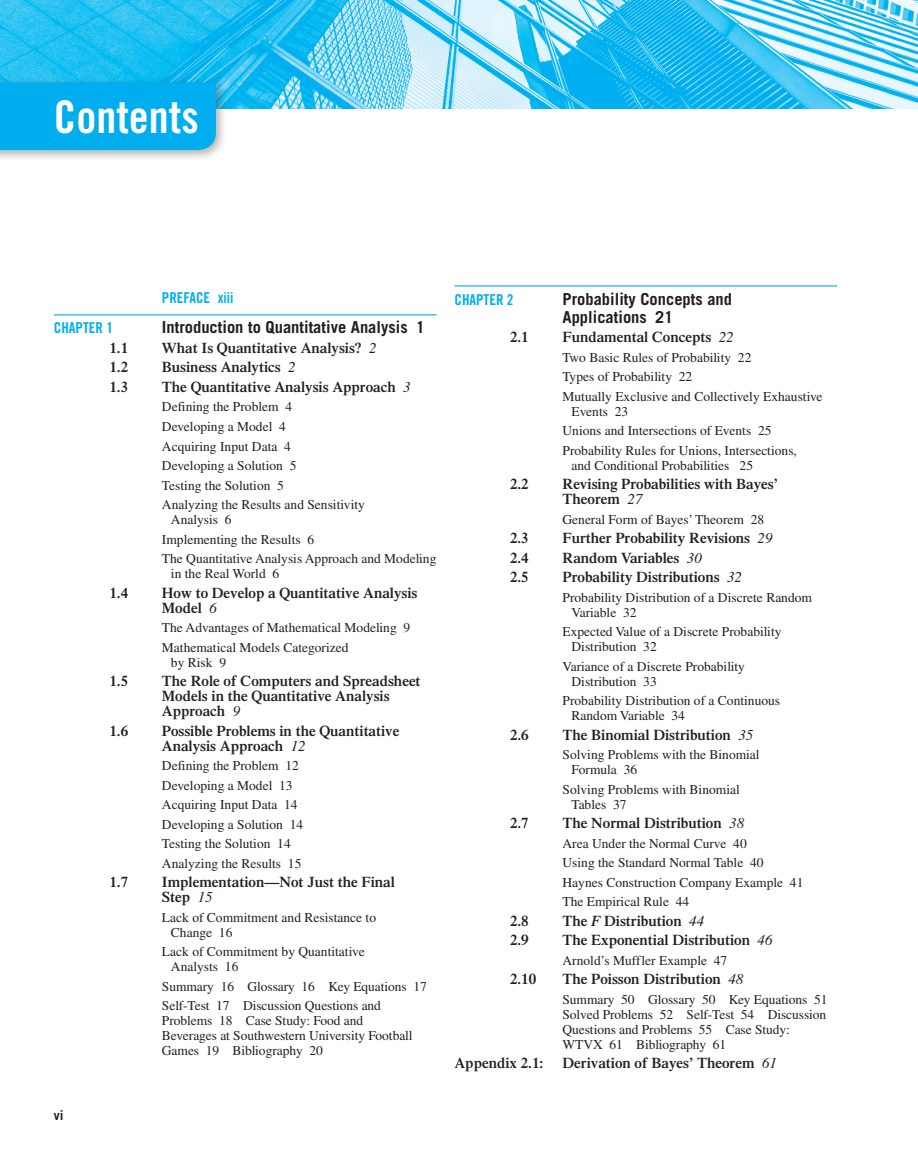
<style>
.page{position:relative;width:918px;height:1175px;background:#fff}
.page>*{position:absolute;margin:0;border:0;box-sizing:border-box;transform-origin:0 0}
.t1{font:45px "Trade Gothic LT Pro Bd Cn 20";color:#fff}
.t2{font:700 16.5px/18px "Trade Gothic LT Pro";color:#231f20}
.t3{font:600 15px/15px "Times LT Pro";color:#231f20}
.t4{font:15px "Trade Gothic LT Pro Bd Cn 20";color:#00aeef}
.t5{font:13.5px/19.5px "Times LT Pro";color:#231f20}
.t6{font:13.5px "Trade Gothic LT Pro Bd 2";color:#231f20}
.s1{font-weight:400;font-style:italic}
.s2{font-style:italic}
</style>
<div class="page">
<hr style="left:54px;top:314px;width:382px;height:1px;background:#00aeef">
<hr style="left:454px;top:285px;width:383px;height:1px;background:#00aeef">
<img style="left:0;top:0;width:917px;height:109px">
<div style="left:0;top:77px;width:227px;height:84px;background:#231f20;opacity:.35"></div>
<div style="left:0;top:82px;width:216px;height:68px;background:#00aeef"></div>
<p class="t1" style="left:54px;top:90px;width:146px">Contents</p>
<p class="t4" style="left:162px;top:289px;width:73px">PREFACE xiii</p>
<p class="t4" style="left:54px;top:319px;width:61px">CHAPTER 1</p>
<p class="t2" style="left:162px;top:318px;width:265px">Introduction to Quantitative Analysis 1</p>
<p class="t3" style="left:109px;top:340px;width:20px">1.1</p>
<p class="t3" style="left:162px;top:340px;width:216px">What Is Quantitative Analysis? <span class="s1">2</span></p>
<p class="t3" style="left:109px;top:359px;width:20px">1.2</p>
<p class="t3" style="left:162px;top:359px;width:135px">Business Analytics <span class="s1">2</span></p>
<p class="t3" style="left:109px;top:379px;width:20px">1.3</p>
<p class="t3" style="left:162px;top:379px;width:250px">The Quantitative Analysis Approach <span class="s1">3</span></p>
<p class="t5" style="left:162px;top:397px;width:204px">Defining the Problem 4<br>Developing a Model 4<br>Acquiring Input Data 4<br>Developing a Solution 5<br>Testing the Solution 5<br>Analyzing the Results and Sensitivity</p>
<p class="t5" style="left:162px;top:509px;width:276px;text-indent:9px">Analysis 6<br>Implementing the Results 6<br>The Quantitative Analysis Approach and Modeling</p>
<p class="t5" style="left:171px;top:563px;width:110px">in the Real World 6</p>
<p class="t3" style="left:109px;top:584px;width:20px">1.4</p>
<p class="t3" style="left:162px;top:584px;width:257px">How to Develop a Quantitative Analysis<br>Model <span class="s1">6</span></p>
<p class="t5" style="left:162px;top:617px;width:250px">The Advantages of Mathematical Modeling 9<br>Mathematical Models Categorized</p>
<p class="t5" style="left:171px;top:652px;width:57px">by Risk 9</p>
<p class="t3" style="left:109px;top:673px;width:20px">1.5</p>
<p class="t3" style="left:162px;top:673px;width:260px">The Role of Computers and Spreadsheet<br>Models in the Quantitative Analysis<br>Approach <span class="s1">9</span></p>
<p class="t3" style="left:109px;top:722px;width:20px">1.6</p>
<p class="t3" style="left:162px;top:722px;width:239px">Possible Problems in the Quantitative<br>Analysis Approach <span class="s1">12</span></p>
<p class="t5" style="left:162px;top:755px;width:143px">Defining the Problem 12<br>Developing a Model 13<br>Acquiring Input Data 14<br>Developing a Solution 14<br>Testing the Solution 14<br>Analyzing the Results 15</p>
<p class="t3" style="left:109px;top:874px;width:20px">1.7</p>
<p class="t3" style="left:162px;top:874px;width:234px">Implementation—Not Just the Final<br>Step <span class="s1">15</span></p>
<p class="t5" style="left:171px;top:909px;width:207px;line-height:15px;text-indent:-9px">Lack of Commitment and Resistance to<br>Change 16</p>
<p class="t5" style="left:171px;top:944px;width:195px;line-height:15px;text-indent:-9px">Lack of Commitment by Quantitative<br>Analysts 16</p>
<p class="t5" style="left:162px;top:976px;width:266px">Summary 16 Glossary 16 Key Equations 17<br>Self-Test 17 Discussion Questions and</p>
<p class="t5" style="left:162px;top:1013px;width:252px;line-height:15px">Problems 18 Case Study: Food and<br>Beverages at Southwestern University Football<br>Games 19 Bibliography 20</p>
<p class="t6" style="left:54px;top:1107px;width:11px">vi</p>
<p class="t4" style="left:454px;top:290px;width:61px">CHAPTER 2</p>
<p class="t2" style="left:562px;top:289px;width:171px">Probability Concepts and<br>Applications 21</p>
<p class="t3" style="left:510px;top:329px;width:20px">2.1</p>
<p class="t3" style="left:562px;top:329px;width:173px">Fundamental Concepts <span class="s1">22</span></p>
<p class="t5" style="left:562px;top:347px;width:262px">Two Basic Rules of Probability 22<br>Types of Probability 22<br>Mutually Exclusive and Collectively Exhaustive</p>
<p class="t5" style="left:562px;top:401px;width:236px;text-indent:9px">Events 23<br>Unions and Intersections of Events 25<br>Probability Rules for Unions, Intersections,</p>
<p class="t5" style="left:571px;top:455px;width:183px">and Conditional Probabilities 25</p>
<p class="t3" style="left:510px;top:476px;width:20px">2.2</p>
<p class="t3" style="left:562px;top:476px;width:217px">Revising Probabilities with Bayes’<br>Theorem <span class="s1">27</span></p>
<p class="t5" style="left:562px;top:509px;width:203px">General Form of Bayes’ Theorem 28</p>
<p class="t3" style="left:510px;top:530px;width:20px">2.3</p>
<p class="t3" style="left:562px;top:530px;width:212px">Further Probability Revisions <span class="s1">29</span></p>
<p class="t3" style="left:510px;top:550px;width:20px">2.4</p>
<p class="t3" style="left:562px;top:550px;width:141px">Random Variables <span class="s1">30</span></p>
<p class="t3" style="left:510px;top:569px;width:20px">2.5</p>
<p class="t3" style="left:562px;top:569px;width:181px">Probability Distributions <span class="s1">32</span></p>
<p class="t5" style="left:571px;top:589px;width:242px;line-height:15px;text-indent:-9px">Probability Distribution of a Discrete Random<br>Variable 32</p>
<p class="t5" style="left:571px;top:624px;width:212px;line-height:15px;text-indent:-9px">Expected Value of a Discrete Probability<br>Distribution 32</p>
<p class="t5" style="left:571px;top:658px;width:175px;line-height:15px;text-indent:-9px">Variance of a Discrete Probability<br>Distribution 33</p>
<p class="t5" style="left:571px;top:693px;width:210px;line-height:15px;text-indent:-9px">Probability Distribution of a Continuous<br>Random Variable 34</p>
<p class="t3" style="left:510px;top:727px;width:20px">2.6</p>
<p class="t3" style="left:562px;top:727px;width:192px">The Binomial Distribution <span class="s1">35</span></p>
<p class="t5" style="left:571px;top:747px;width:190px;line-height:15px;text-indent:-9px">Solving Problems with the Binomial<br>Formula 36</p>
<p class="t5" style="left:571px;top:781px;width:170px;line-height:15px;text-indent:-9px">Solving Problems with Binomial<br>Tables 37</p>
<p class="t3" style="left:510px;top:815px;width:20px">2.7</p>
<p class="t3" style="left:562px;top:815px;width:183px">The Normal Distribution <span class="s1">38</span></p>
<p class="t5" style="left:562px;top:833px;width:242px">Area Under the Normal Curve 40<br>Using the Standard Normal Table 40<br>Haynes Construction Company Example 41<br>The Empirical Rule 44</p>
<p class="t3" style="left:510px;top:913px;width:20px">2.8</p>
<p class="t3" style="left:562px;top:913px;width:143px">The <span class="s2">F</span> Distribution <span class="s1">44</span></p>
<p class="t3" style="left:510px;top:932px;width:20px">2.9</p>
<p class="t3" style="left:562px;top:932px;width:212px">The Exponential Distribution <span class="s1">46</span></p>
<p class="t5" style="left:562px;top:950px;width:166px">Arnold’s Muffler Example 47</p>
<p class="t3" style="left:510px;top:971px;width:28px">2.10</p>
<p class="t3" style="left:562px;top:971px;width:182px">The Poisson Distribution <span class="s1">48</span></p>
<p class="t5" style="left:562px;top:991px;width:266px;line-height:15px">Summary 50 Glossary 50 Key Equations 51<br>Solved Problems 52 Self-Test 54 Discussion Questions and Problems 55 Case Study:<br>WTVX 61 Bibliography 61</p>
<p class="t3" style="left:454px;top:1055px;width:90px">Appendix 2.1:</p>
<p class="t3" style="left:562px;top:1055px;width:216px">Derivation of Bayes’ Theorem <span class="s1">61</span></p>
</div>
